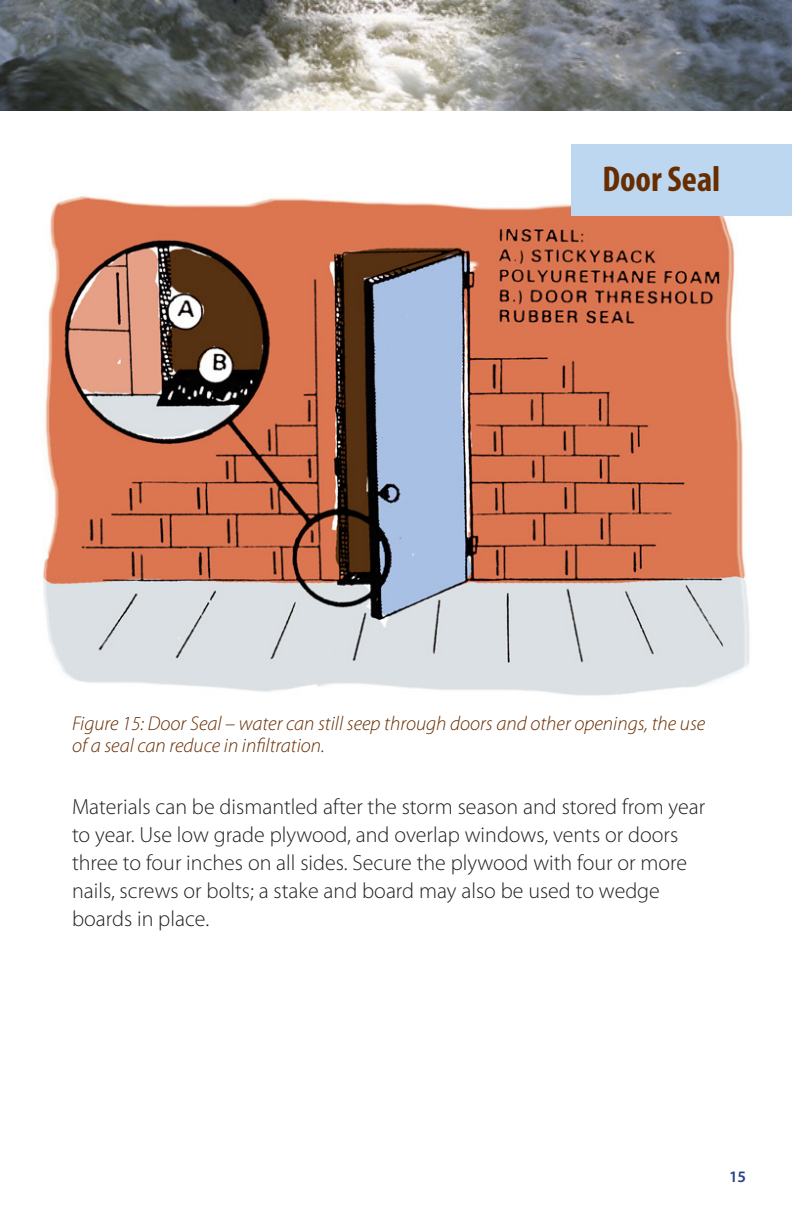
<style>
.page{position:relative;width:792px;height:1224px;background:#fff}
.page>*{position:absolute;margin:0;border:0;box-sizing:border-box;transform-origin:0 0}
.t1{font:700 condensed 36px "Myriad Pro";color:#672c00}
.t2{font:300 22px/28px "Myriad Pro";color:#231f20}
.t3{font:italic 300 20px/22px "Myriad Pro";color:#672c00}
.t4{font:600 16px "Myriad Pro";color:#253f8e}
</style>
<div class="page">
<img style="left:43px;top:195px;width:707px;height:501px">
<img style="left:0;top:0;width:792px;height:111px">
<div style="left:571px;top:144px;width:221px;height:72px;background:#bcd7ef"></div>
<p class="t1" style="left:602px;top:157px;width:119px">Door Seal</p>
<p class="t3" style="left:72px;top:713px;width:635px">Figure 15: Door Seal – water can still seep through doors and other openings, the use of a seal can reduce in infiltration.</p>
<p class="t2" style="left:72px;top:793px;width:635px">Materials can be dismantled after the storm season and stored from year to year. Use low grade plywood, and overlap windows, vents or doors three to four inches on all sides. Secure the plywood with four or more nails, screws or bolts; a stake and board may also be used to wedge boards in place.</p>
<p class="t4" style="left:729px;top:1166px;width:19px">15</p>
</div>
